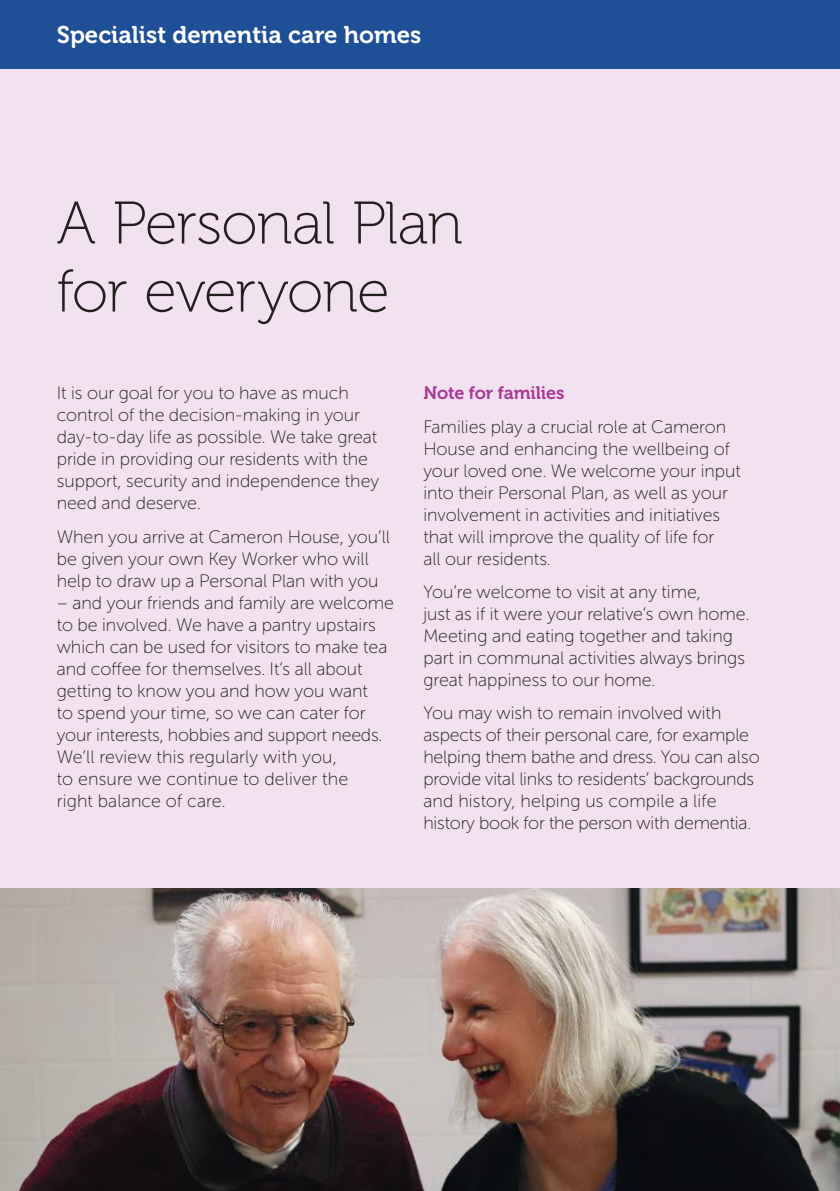
<style>
.page{position:relative;width:840px;height:1191px;background:#fff}
.page>*{position:absolute;margin:0;border:0;box-sizing:border-box;transform-origin:0 0}
.t1{font:60px/68px "Museo 100";letter-spacing:-.02em;color:#241f1f}
.t2{font:24px "Museo 700";color:#fff}
.t3{font:18px/22px "Museo Sans Rounded 100";color:#241f1f}
.t4{font:18px "Museo 700";letter-spacing:-.01em;color:#a93996}
</style>
<div class="page">
<div style="left:0;top:0;width:839px;height:1191px;background:#f2e1ef"></div>
<div style="left:0;top:0;width:839px;height:68px;background:#1f4f96"></div>
<img style="left:0;top:888px;width:839px;height:303px">
<h2 class="t2" style="left:57px;top:21px;width:366px">Specialist dementia care homes</h2>
<h1 class="t1" style="left:57px;top:190px;width:407px">A Personal Plan for everyone</h1>
<p class="t3" style="left:57px;top:382px;width:324px">It is our goal for you to have as much control of the decision-making in your day-to-day life as possible. We take great pride in providing our residents with the support, security and independence they need and deserve.</p>
<p class="t3" style="left:57px;top:525px;width:334px">When you arrive at Cameron House, you’ll be given your own Key Worker who will help to draw up a Personal Plan with you</p>
<p class="t3" style="left:57px;top:591px;width:338px">– and your friends and family are welcome to be involved. We have a pantry upstairs which can be used for visitors to make tea and coffee for themselves. It’s all about getting to know you and how you want<br>to spend your time, so we can cater for your interests, hobbies and support needs.<br>We’ll review this regularly with you,<br>to ensure we continue to deliver the<br>right balance of care.</p>
<p class="t4" style="left:423px;top:383px;width:143px">Note for families</p>
<p class="t3" style="left:423px;top:415px;width:319px">Families play a crucial role at Cameron House and enhancing the wellbeing of your loved one. We welcome your input into their Personal Plan, as well as your involvement in activities and initiatives that will improve the quality of life for<br>all our residents.</p>
<p class="t3" style="left:423px;top:581px;width:327px">You’re welcome to visit at any time,<br>just as if it were your relative’s own home.<br>Meeting and eating together and taking part in communal activities always brings great happiness to our home.</p>
<p class="t3" style="left:423px;top:702px;width:338px">You may wish to remain involved with aspects of their personal care, for example helping them bathe and dress. You can also provide vital links to residents’ backgrounds and history, helping us compile a life history book for the person with dementia.</p>
</div>
